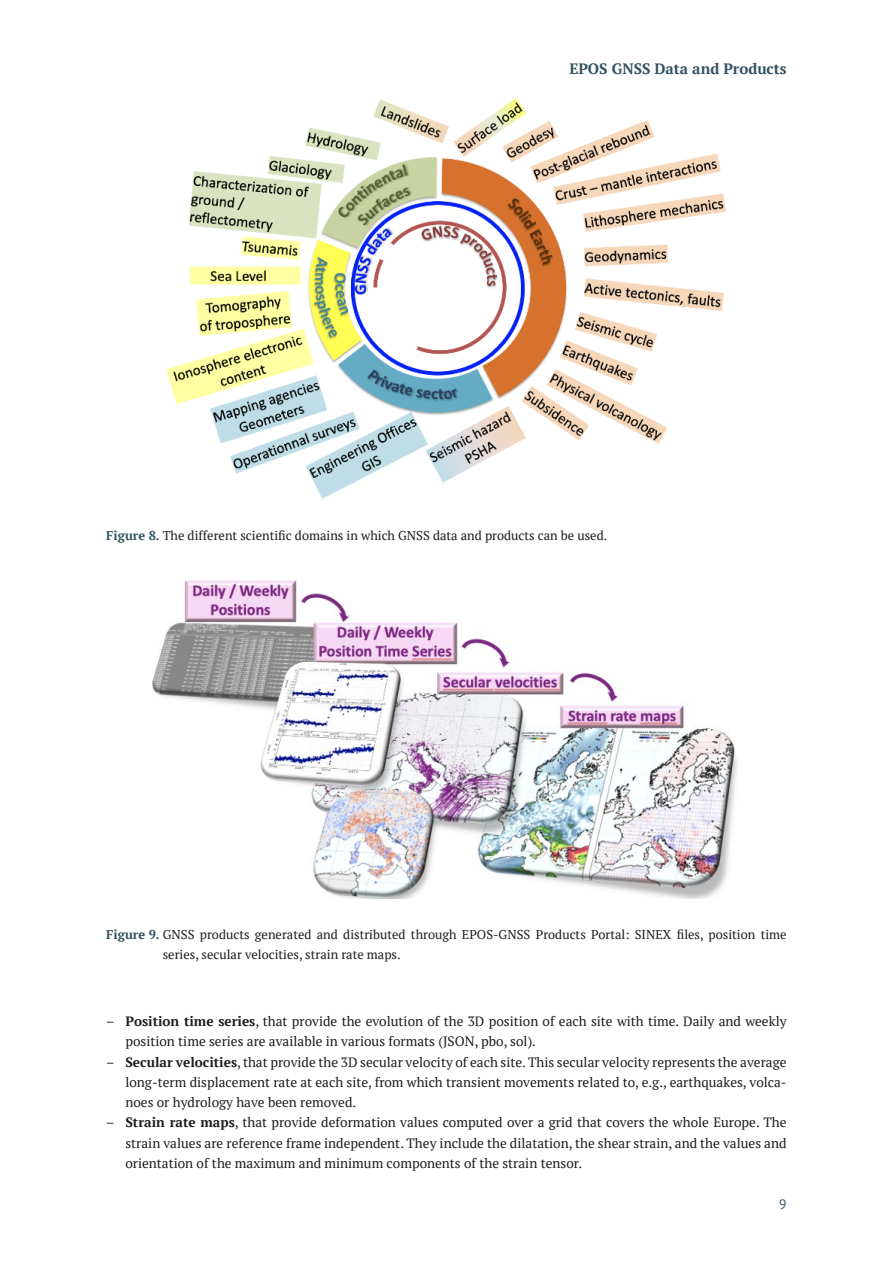
<style>
.page{position:relative;width:893px;height:1263px;background:#fff}
.page>*{position:absolute;margin:0;border:0;box-sizing:border-box;transform-origin:0 0}
.t1{font:700 15px "PT Serif";color:#315161}
.t2{font:13.5px/20.2px "PT Serif";color:#1d1d1b;text-align:justify}
.t3{font:13.5px "PT Sans";color:#315161}
.t4{font:12.75px/20.2px "PT Serif";color:#1d1d1b}
.s1{font-weight:700;color:#315161}
.s2{font-weight:700}
</style>
<div class="page">
<img style="left:167px;top:99px;width:559px;height:400px">
<img style="left:153px;top:581px;width:584px;height:318px">
<p class="t1" style="left:569px;top:59px;width:219px">EPOS GNSS Data and Products</p>
<p class="t4" style="left:106px;top:525px;width:502px"><span class="s1">Figure 8.</span> The different scientific domains in which GNSS data and products can be used.</p>
<p class="t4" style="left:163px;top:924px;width:625px;text-indent:-56px"><span class="s1">Figure 9.</span> GNSS products generated and distributed through EPOS-GNSS Products Portal: SINEX files, position time series, secular velocities, strain rate maps.</p>
<p class="t2" style="left:125px;top:1011px;width:663px;text-indent:-19px">– <span class="s2">Position time series</span>, that provide the evolution of the 3D position of each site with time. Daily and weekly position time series are available in various formats (JSON, pbo, sol).</p>
<p class="t2" style="left:125px;top:1051px;width:663px;text-indent:-19px">– <span class="s2">Secular velocities</span>, that provide the 3D secular velocity of each site. This secular velocity represents the average long-term displacement rate at each site, from which transient movements related to, e.g., earthquakes, volca&shy;noes or hydrology have been removed.</p>
<p class="t2" style="left:125px;top:1112px;width:663px;text-indent:-19px">– <span class="s2">Strain rate maps</span>, that provide deformation values computed over a grid that covers the whole Europe. The strain values are reference frame independent. They include the dilatation, the shear strain, and the values and orientation of the maximum and minimum components of the strain tensor.</p>
<p class="t3" style="left:779px;top:1195px;width:9px">9</p>
</div>
